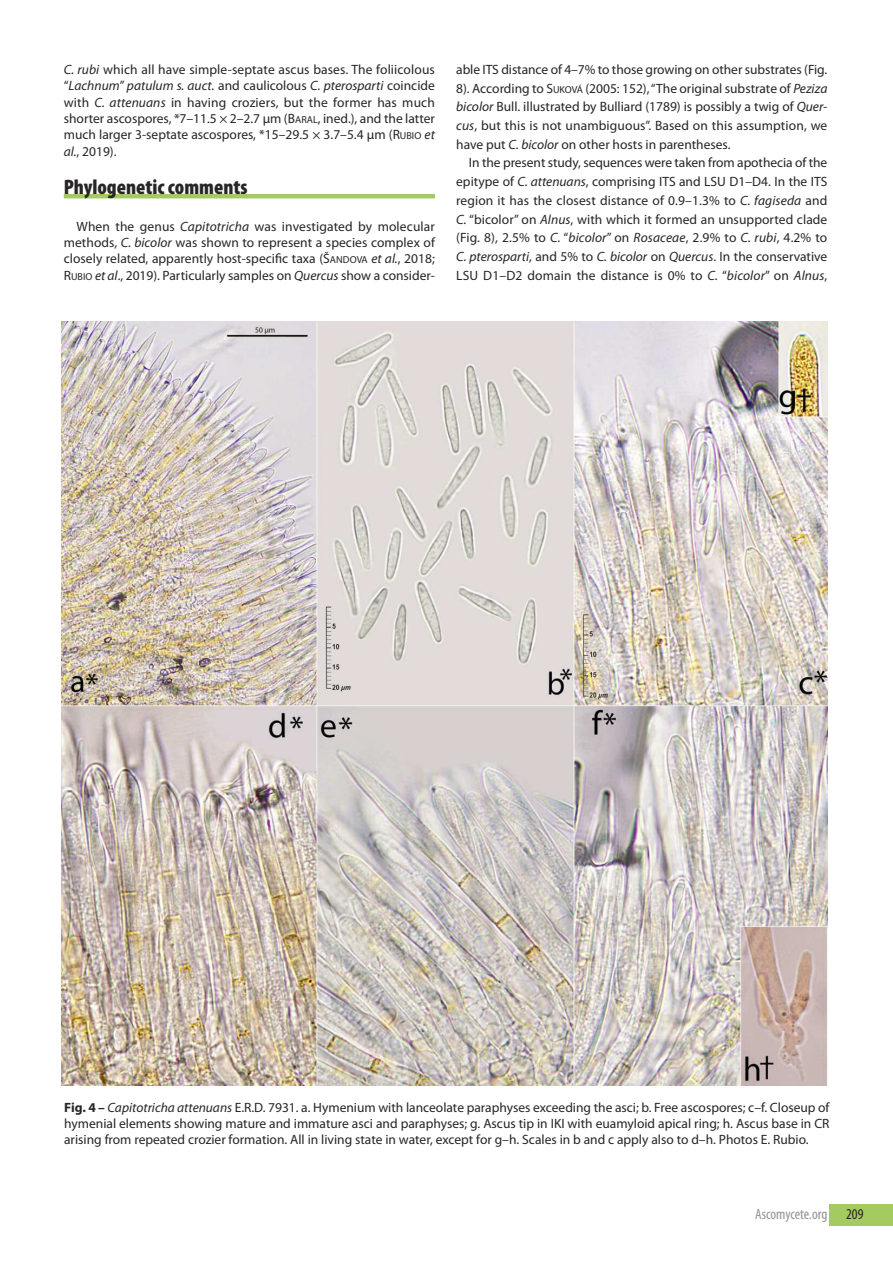
<style>
.page{position:relative;width:893px;height:1263px;background:#fff}
.page>*{position:absolute;margin:0;border:0;box-sizing:border-box;transform-origin:0 0}
.t1{font:900 condensed 21px "Myriad Pro";color:#272526}
.t2{font:condensed 15px "Myriad Pro";color:#939293}
.t3{font:13.5px/18.8px "Myriad Pro";color:#272526;text-align:justify}
.s1{font-style:italic}
.s2{font-size:10.2px}
.s3{font-weight:700}
.s4{color:#272526}
</style>
<div class="page">
<div style="left:829px;top:1204px;width:64px;height:22px;background:#a5ca5f"></div>
<img style="left:62px;top:322px;width:765px;height:763px">
<hr style="left:64px;top:194px;width:371px;height:4px;background:#a5ca5f">
<p class="t3" style="left:64px;top:62px;width:373px;line-height:16.4px"><span class="s1">C. rubi</span> which all have simple-septate ascus bases. the foliicolous “<span class="s1">Lachnum</span>” <span class="s1">patulum s. auct.</span> and caulicolous <span class="s1">C. pterosparti</span> coincide with <span class="s1">C. attenuans</span> in having croziers, but the former has much shorter ascospores, *7–11.5 × 2–2.7 µm (B<span class="s2">ArAL</span>, ined.), and the latter much larger 3-septate ascospores, *15–29.5 × 3.7–5.4 µm (r<span class="s2">uBIo</span> <span class="s1">et al.</span>, 2019).</p>
<h1 class="t1" style="left:64px;top:180px;width:185px">Phylogenetic comments</h1>
<p class="t3" style="left:64px;top:219px;width:373px;line-height:16.4px;text-indent:13px">When the genus <span class="s1">Capitotricha</span> was investigated by molecular methods, <span class="s1">C. bicolor</span> was shown to represent a species complex of closely related, apparently host-specific taxa (Š<span class="s2">AnDoVA</span> <span class="s1">et al.</span>, 2018; r<span class="s2">uBIo</span> <span class="s1">et al</span>., 2019). Particularly samples on <span class="s1">Quercus</span> show a consider-</p>
<p class="t3" style="left:456px;top:61px;width:373px">able ItS distance of 4–7% to those growing on other substrates (Fig.<br>8). According to S<span class="s2">uKoVá</span> (2005: 152), “the original substrate of <span class="s1">Peziza bicolor</span> Bull. illustrated by Bulliard (1789) is possibly a twig of <span class="s1">Quer&shy;cus</span>, but this is not unambiguous”. Based on this assumption, we have put <span class="s1">C. bicolor</span> on other hosts in parentheses.</p>
<p class="t3" style="left:456px;top:155px;width:373px;text-indent:13px">In the present study, sequences were taken from apothecia of the epitype of <span class="s1">C. attenuans</span>, comprising ItS and LSu D1–D4. In the ItS region it has the closest distance of 0.9–1.3% to <span class="s1">C. fagiseda</span> and <span class="s1">C.</span> “bicolor” on <span class="s1">Alnus</span>, with which it formed an unsupported clade (Fig. 8), 2.5% to <span class="s1">C.</span> “<span class="s1">bicolor</span>” on <span class="s1">Rosaceae</span>, 2.9% to <span class="s1">C. rubi</span>, 4.2% to <span class="s1">C. pterosparti</span>, and 5% to <span class="s1">C. bicolor</span> on <span class="s1">Quercus</span>. In the conservative LSu D1–D2 domain the distance is 0% to <span class="s1">C.</span> “<span class="s1">bicolor</span>” on <span class="s1">Alnus</span>,</p>
<p class="t3" style="left:64px;top:1100px;width:767px;line-height:16.2px"><span class="s3">Fig. 4 –</span> <span class="s1">Capitotricha attenuans</span> e.r.D. 7931. a. Hymenium with lanceolate paraphyses exceeding the asci; b. Free ascospores; c–f. Closeup of hymenial elements showing mature and immature asci and paraphyses; g. Ascus tip in IKI with euamyloid apical ring; h. Ascus base in Cr arising from repeated crozier formation. All in living state in water, except for g–h. Scales in b and c apply also to d–h. Photos e. rubio.</p>
<p class="t2" style="left:755px;top:1208px;width:110px">Ascomycete.org <span class="s4">209</span></p>
</div>
